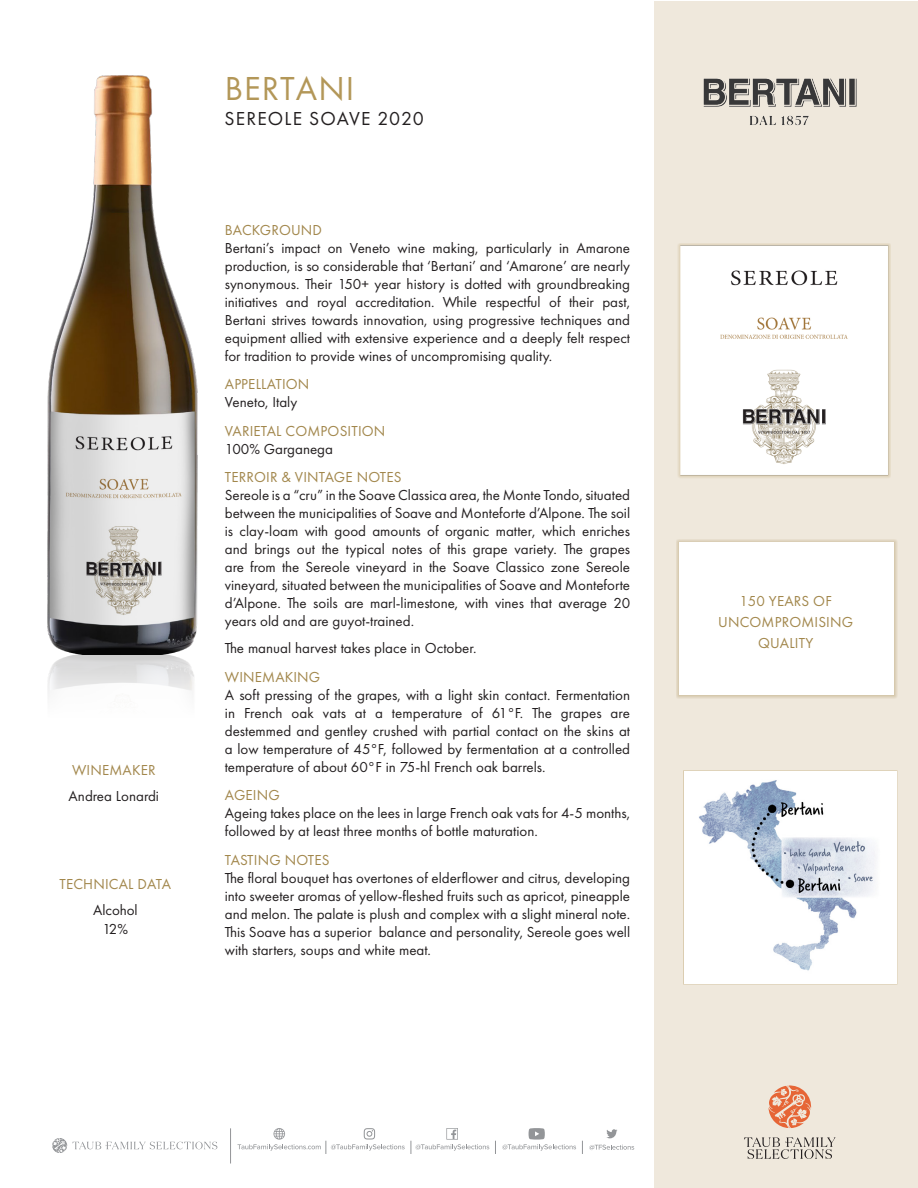
<style>
.page{position:relative;width:918px;height:1188px;background:#fff}
.page>*{position:absolute;margin:0;border:0;box-sizing:border-box;transform-origin:0 0}
._2_Producer_Name{font:34.5px "Futura PT";letter-spacing:.03em;color:#b39758}
._3_Wine_Name___Vint{font:19.5px "Futura PT";letter-spacing:.06em;color:#231f20}
._5_Body_Text{font:15px/18px "Futura PT";color:#231f20;text-align:justify}
._4_Para_Header{font:15px "Futura PT";letter-spacing:.01em;color:#a2874c}
.Box_blurb_Text{font:15px/21px "Futura PT";letter-spacing:.01em;color:#a2874c;text-align:center}
.Winemkr___Tech_body{font:15px/19.5px "Futura PT";color:#231f20;text-align:center}
.Winemkr___Tech_head{font:15px "Futura PT";letter-spacing:.01em;color:#a2874c}
</style>
<div class="page">
<div style="left:654px;top:1px;width:263px;height:1186px;background:#efe8dc"></div>
<div style="left:676px;top:539px;width:221px;height:160px;background:#a2874c;opacity:.65"></div>
<div style="left:679px;top:542px;width:215px;height:153px;background:#fff"></div>
<img style="left:678px;top:243px;width:213px;height:235px">
<img style="left:48px;top:75px;width:150px;height:579px">
<img style="left:48px;top:656px;width:146px;height:41px">
<div style="left:683px;top:770px;width:215px;height:215px;background:#fff"></div>
<img style="left:699px;top:780px;width:176px;height:191px">
<svg style="left:589px;top:1145px;width:45px;height:5px"></svg>
<svg style="left:582px;top:1141px;width:1px;height:13px"></svg>
<svg style="left:411px;top:1128px;width:78px;height:26px"></svg>
<svg style="left:495px;top:1141px;width:1px;height:13px"></svg>
<svg style="left:606px;top:1129px;width:11px;height:9px"></svg>
<svg style="left:237px;top:1128px;width:168px;height:26px"></svg>
<hr style="left:230px;top:1128px;width:1px;height:36px;background:#939598">
<svg style="left:502px;top:1128px;width:74px;height:23px"></svg>
<svg style="left:52px;top:1138px;width:165px;height:15px"></svg>
<svg style="left:744px;top:1137px;width:92px;height:22px"></svg>
<svg style="left:768px;top:1085px;width:44px;height:43px"></svg>
<img style="left:703px;top:78px;width:154px;height:48px">
<p class="Winemkr___Tech_head" style="left:72px;top:761px;width:85px">WINEMAKER</p>
<p class="Winemkr___Tech_body" style="left:69px;top:786px;width:92px">Andrea Lonardi</p>
<p class="Winemkr___Tech_head" style="left:60px;top:875px;width:113px">TECHNICAL DATA</p>
<p class="Winemkr___Tech_body" style="left:93px;top:900px;width:46px">Alcohol<br>12%</p>
<p class="_2_Producer_Name" style="left:225px;top:68px;width:131px">BERTANI</p>
<p class="_3_Wine_Name___Vint" style="left:225px;top:107px;width:201px">SEREOLE SOAVE 2020</p>
<p class="_4_Para_Header" style="left:225px;top:221px;width:99px">BACKGROUND</p>
<p class="_5_Body_Text" style="left:225px;top:239px;width:407px">Bertani’s impact on Veneto wine making, particularly in Amarone production, is so considerable that ‘Bertani’ and ‘Amarone’ are nearly synonymous. Their 150+ year history is dotted with groundbreaking initiatives and royal accreditation. While respectful of their past, Bertani strives towards innovation, using progressive techniques and equipment allied with extensive experience and a deeply felt respect for tradition to provide wines of uncompromising quality.</p>
<p class="_4_Para_Header" style="left:225px;top:375px;width:86px">APPELLATION</p>
<p class="_5_Body_Text" style="left:225px;top:393px;width:74px">Veneto, Italy</p>
<p class="_4_Para_Header" style="left:225px;top:422px;width:162px">VARIETAL COMPOSITION</p>
<p class="_5_Body_Text" style="left:225px;top:440px;width:110px">100% Garganega</p>
<p class="_4_Para_Header" style="left:225px;top:468px;width:178px">TERROIR &amp; VINTAGE NOTES</p>
<p class="_5_Body_Text" style="left:225px;top:486px;width:407px">Sereole is a “cru” in the Soave Classica area, the Monte Tondo, situated between the municipalities of Soave and Monteforte d’Alpone. The soil is clay-loam with good amounts of organic matter, which enriches and brings out the typical notes of this grape variety. The grapes are from the Sereole vineyard in the Soave Classico zone Sereole vineyard, situated between the municipalities of Soave and Monteforte d’Alpone. The soils are marl-limestone, with vines that average 20 years old and are guyot-trained.</p>
<p class="_5_Body_Text" style="left:225px;top:639px;width:253px">The manual harvest takes place in October.</p>
<p class="_4_Para_Header" style="left:225px;top:668px;width:97px">WINEMAKING</p>
<p class="_5_Body_Text" style="left:225px;top:686px;width:407px">A soft pressing of the grapes, with a light skin contact. Fermentation in French oak vats at a temperature of 61°F. The grapes are destemmed and gentley crushed with partial contact on the skins at a low temperature of 45°F, followed by fermentation at a controlled temperature of about 60°F in 75-hl French oak barrels.</p>
<p class="_4_Para_Header" style="left:225px;top:786px;width:56px">AGEING</p>
<p class="_5_Body_Text" style="left:225px;top:804px;width:407px">Ageing takes place on the lees in large French oak vats for 4-5 months, followed by at least three months of bottle maturation.</p>
<p class="_4_Para_Header" style="left:225px;top:851px;width:106px">TASTING NOTES</p>
<p class="_5_Body_Text" style="left:225px;top:869px;width:407px">The floral bouquet has overtones of elderflower and citrus, developing into sweeter aromas of yellow-fleshed fruits such as apricot, pineapple and melon. The palate is plush and complex with a slight mineral note.<br>This Soave has a superior balance and personality, Sereole goes well with starters, soups and white meat.</p>
<p class="Box_blurb_Text" style="left:718px;top:590px;width:136px">150 YEARS OF<br>UNCOMPROMISING<br>QUALITY</p>
</div>
